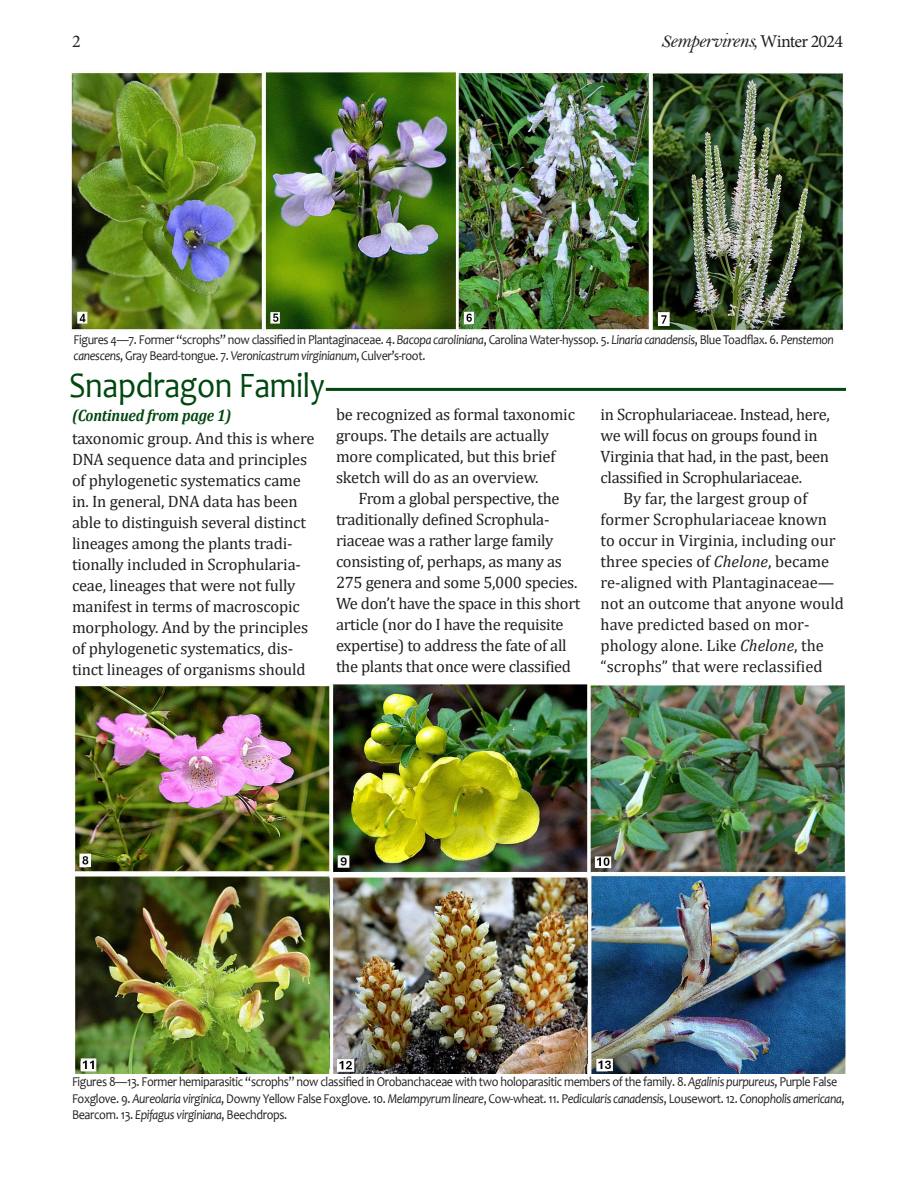
<style>
.page{position:relative;width:918px;height:1188px;background:#fff}
.page>*{position:absolute;margin:0;border:0;box-sizing:border-box;transform-origin:0 0}
._2-line_drop_cap__no_indent{font:36px "Candara";letter-spacing:-.01em;color:#004710;scale:.9 1}
.flag-subtitle{font:21px "Bell MT Italic";letter-spacing:-.035em;color:#231f20}
.flag-subtitle-2{font:18px "Minion Pro";color:#231f20}
.t1{font:16.5px/21px "Cambria";letter-spacing:-.01em;color:#231f20}
._2-line_drop_cap__no_indent-2{font:italic 700 16.5px "Cambria";letter-spacing:-.01em;color:#004710;scale:.9 1}
._2-line_drop_cap__no_indent-3{font:13.5px/16.5px "Candara";letter-spacing:-.03em;color:#231f20;scale:.9 1}
.s1{font-size:18px}
.s2{font-family:"Minion Pro";font-size:18px}
.s3{font-style:italic}
</style>
<div class="page">
<img style="left:69px;top:71px;width:775px;height:261px">
<img style="left:72px;top:685px;width:774px;height:388px">
<hr style="left:326px;top:388px;width:520px;height:3px;background:#004710">
<p class="flag-subtitle-2" style="left:72px;top:30px;width:10px">2</p>
<p class="flag-subtitle" style="left:661px;top:28px;width:184px"><span class="s1">S</span>empervirens<span class="s1">,</span> <span class="s2">Winter 2024</span></p>
<p class="_2-line_drop_cap__no_indent-3" style="left:74px;top:331px;width:846px">Figures 4—7. Former “scrophs” now classified in Plantaginaceae. 4. <span class="s3">Bacopa caroliniana</span>, Carolina Water-hyssop. 5. <span class="s3">Linaria canadensis</span>, Blue Toadflax. 6. <span class="s3">Penstemon canescens</span>, Gray Beard-tongue. 7. <span class="s3">Veronicastrum virginianum</span>, Culver’s-root.</p>
<p class="_2-line_drop_cap__no_indent" style="left:69px;top:363px;width:286px">Snapdragon Family</p>
<p class="_2-line_drop_cap__no_indent-2" style="left:72px;top:404px;width:179px">(Continued from page 1)</p>
<p class="t1" style="left:72px;top:427px;width:244px">taxonomic group. And this is where DNA sequence data and principles of phylogenetic systematics came in. In general, DNA data has been able to distinguish several distinct lineages among the plants tradi&shy;tionally included in Scrophularia&shy;ceae, lineages that were not fully manifest in terms of macroscopic morphology. And by the principles of phylogenetic systematics, dis&shy;tinct lineages of organisms should</p>
<p class="t1" style="left:336px;top:403px;width:240px">be recognized as formal taxonomic groups. The details are actually more complicated, but this brief sketch will do as an overview.</p>
<p class="t1" style="left:336px;top:487px;width:246px;text-indent:22px">From a global perspective, the traditionally defined Scrophula&shy;riaceae was a rather large family consisting of, perhaps, as many as 275 genera and some 5,000 species.<br>We don’t have the space in this short article (nor do I have the requisite expertise) to address the fate of all the plants that once were classified</p>
<p class="t1" style="left:601px;top:404px;width:231px">in Scrophulariaceae. Instead, here, we will focus on groups found in Virginia that had, in the past, been classified in Scrophulariaceae.</p>
<p class="t1" style="left:601px;top:488px;width:245px;text-indent:22px">By far, the largest group of former Scrophulariaceae known to occur in Virginia, including our three species of <span class="s3">Chelone</span>, became re-aligned with Plantaginaceae— not an outcome that anyone would have predicted based on mor&shy;phology alone. Like <span class="s3">Chelone</span>, the “scrophs” that were reclassified</p>
<p class="_2-line_drop_cap__no_indent-3" style="left:72px;top:1073px;width:860px">Figures 8—13. Former hemiparasitic “scrophs” now classified in Orobanchaceae with two holoparasitic members of the family. 8. <span class="s3">Agalinis purpureus</span>, Purple False<br>Foxglove. 9. <span class="s3">Aureolaria virginica</span>, Downy Yellow False Foxglove. 10. <span class="s3">Melampyrum lineare</span>, Cow-wheat. 11. P<span class="s3">edicularis canadensis</span>, Lousewort. 12. <span class="s3">Conopholis americana</span>,<br>Bearcorn. 13. <span class="s3">Epifagus virginiana</span>, Beechdrops.</p>
</div>
